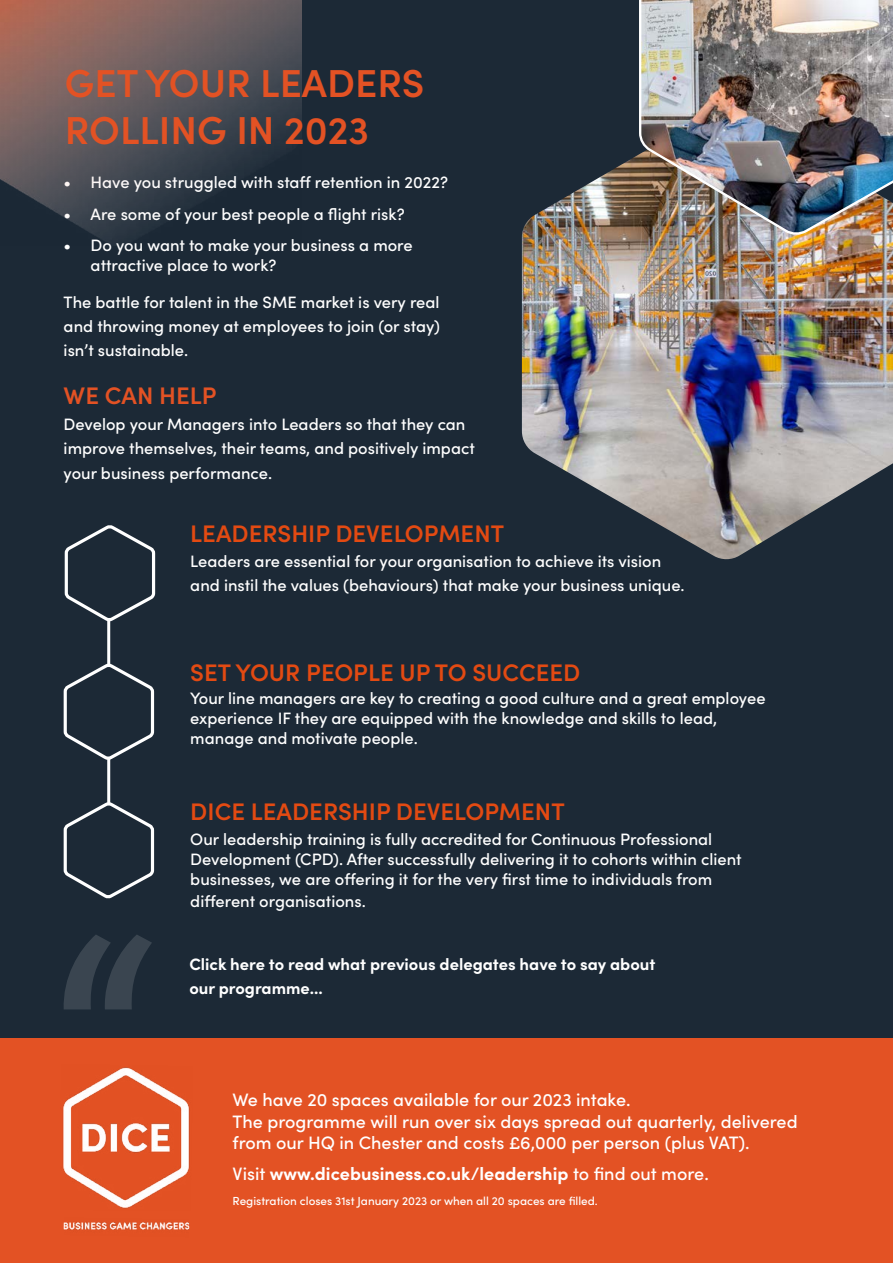
<style>
.page{position:relative;width:893px;height:1263px;background:#1c2936}
.page>*{position:absolute;margin:0;border:0;box-sizing:border-box;transform-origin:0 0}
.t1{font:600 39px/46.8px "Sofia Pro";color:#e35224}
.t2{font:600 24px "Sofia Pro";color:#e34a12}
.t3{font:600 24px "Sofia Pro";color:#e35224}
.t4{font:500 18px/21.6px "Sofia Pro";color:#fff}
.t5{font:700 18px "Sofia Pro";color:#fff}
.t6{font:500 16.5px/24.3px "Sofia Pro";color:#fff}
.t7{font:700 16.5px/24.3px "Sofia Pro";color:#fff}
.t8{font:500 11.7px "Sofia Pro";color:#fff}
.s1{font-weight:500}
</style>
<div class="page">
<img style="left:0;top:0;width:302px;height:245px">
<hr style="left:107px;top:536px;width:3px;height:359px;background:#fff">
<svg style="left:64px;top:525px;width:92px;height:99px"></svg>
<svg style="left:63px;top:661px;width:92px;height:102px"></svg>
<svg style="left:63px;top:799px;width:92px;height:100px"></svg>
<img style="left:522px;top:155px;width:371px;height:405px">
<div style="left:0;top:1038px;width:893px;height:225px;background:#e35224"></div>
<img style="left:63px;top:1067px;width:127px;height:142px">
<img style="left:63px;top:1222px;width:126px;height:8px">
<img style="left:638px;top:0;width:255px;height:238px">
<svg style="left:64px;top:935px;width:88px;height:74px"></svg>
<h1 class="t1" style="left:65px;top:57px;width:361px">GET YOUR LEADERS<br>ROLLING IN 2023</h1>
<p class="t6" style="left:64px;top:169px;width:386px">• Have you struggled with staff retention in 2022?</p>
<p class="t6" style="left:64px;top:201px;width:343px">• Are some of your best people a flight risk?</p>
<p class="t6" style="left:91px;top:235px;width:324px;line-height:19.5px;text-indent:-27px">• Do you want to make your business a more attractive place to work?</p>
<p class="t6" style="left:64px;top:289px;width:378px;text-align:justify">The battle for talent in the SME market is very real and throwing money at employees to join (or stay) isn’t sustainable.</p>
<h2 class="t3" style="left:64px;top:378px;width:155px">WE CAN HELP</h2>
<p class="t6" style="left:64px;top:411px;width:413px">Develop your Managers into Leaders so that they can improve themselves, their teams, and positively impact your business performance.</p>
<h2 class="t2" style="left:190px;top:516px;width:315px">LEADERSHIP DEVELOPMENT</h2>
<p class="t6" style="left:190px;top:548px;width:496px">Leaders are essential for your organisation to achieve its vision and instil the values (behaviours) that make your business unique.</p>
<h2 class="t2" style="left:190px;top:654px;width:392px">SET YOUR PEOPLE UP TO SUCCEED</h2>
<p class="t6" style="left:190px;top:687px;width:577px;line-height:19.8px">Your line managers are key to creating a good culture and a great employee experience IF they are equipped with the knowledge and skills to lead, manage and motivate people.</p>
<h2 class="t2" style="left:190px;top:793px;width:376px">DICE LEADERSHIP DEVELOPMENT</h2>
<p class="t6" style="left:190px;top:829px;width:553px;line-height:19.8px">Our leadership training is fully accredited for Continuous Professional<br>Development (CPD). After successfully delivering it to cohorts within client businesses, we are offering it for the very first time to individuals from</p>
<p class="t6" style="left:190px;top:888px;width:177px">different organisations.</p>
<p class="t7" style="left:189px;top:950px;width:468px">Click here to read what previous delegates have to say about our programme...</p>
<p class="t4" style="left:233px;top:1088px;width:566px">We have 20 spaces available for our 2023 intake.<br>The programme will run over six days spread out quarterly, delivered from our HQ in Chester and costs £6,000 per person (plus VAT).</p>
<p class="t5" style="left:233px;top:1160px;width:478px"><span class="s1">Visit</span> www.dicebusiness.co.uk/leadership <span class="s1">to find out more.</span></p>
<p class="t8" style="left:233px;top:1192px;width:367px">Registration closes 31st January 2023 or when all 20 spaces are filled.</p>
</div>
